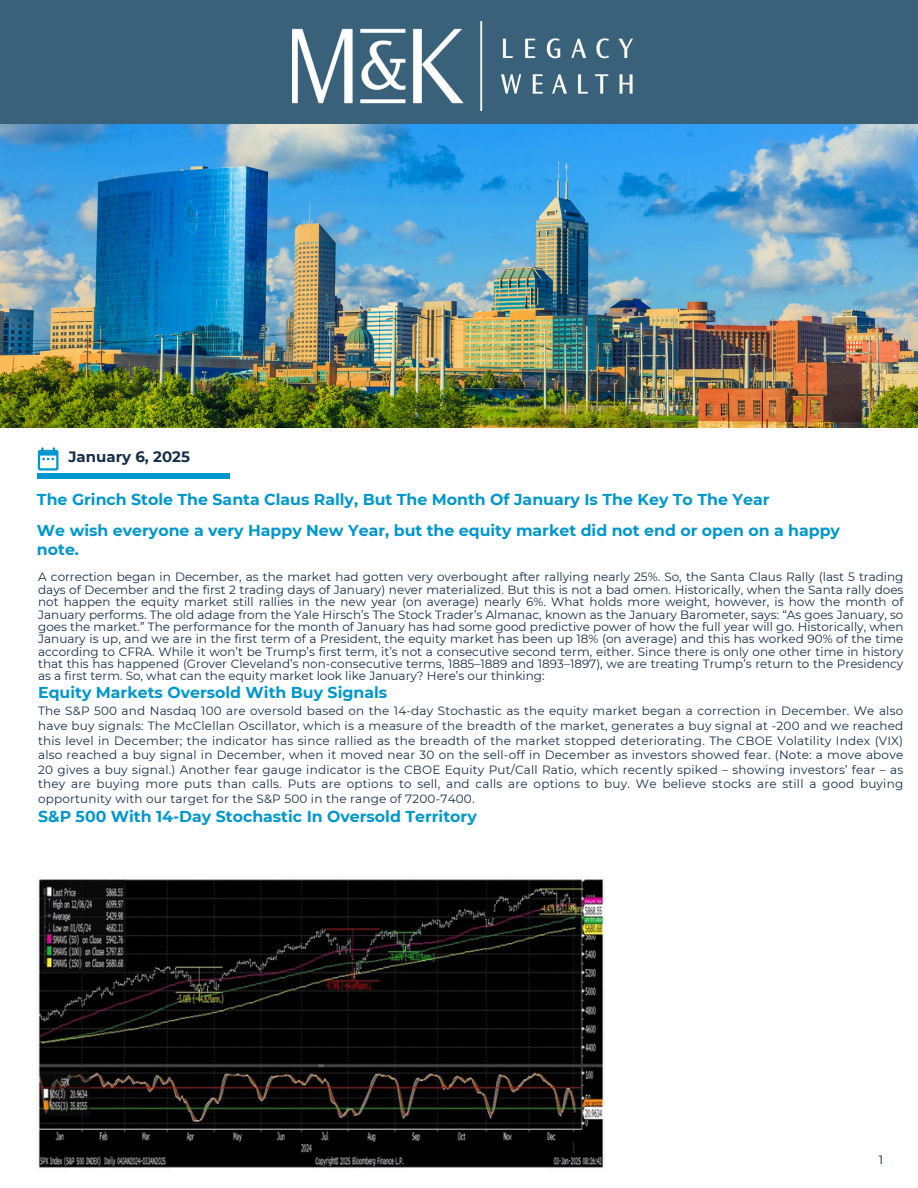
<style>
.page{position:relative;width:918px;height:1188px;background:#fff}
.page>*{position:absolute;margin:0;border:0;box-sizing:border-box;transform-origin:0 0}
.t1{font:700 15.75px/30.3px "Montserrat";color:#0097ce}
.t2{font:700 15px "Montserrat";color:#162d4a}
.t3{font:12px/12.3px "Montserrat";letter-spacing:.01em;color:#152d4a;text-align:justify}
.t4{font:12px "Montserrat";color:#00182f}
</style>
<div class="page">
<svg style="left:38px;top:448px;width:21px;height:23px"></svg>
<hr style="left:38px;top:474px;width:192px;height:4px;background:#0097ce">
<img style="left:36px;top:879px;width:569px;height:289px">
<div style="left:0;top:0;width:918px;height:332px;background:#3a617a"></div>
<img style="left:292px;top:22px;width:340px;height:89px">
<img style="left:0;top:125px;width:918px;height:303px">
<p class="t2" style="left:68px;top:448px;width:123px">January 6, 2025</p>
<p class="t1" style="left:37px;top:485px;width:804px">The Grinch Stole The Santa Claus Rally, But The Month Of January Is The Key To The Year<br>We wish everyone a very Happy New Year, but the equity market did not end or open on a happy</p>
<p class="t1" style="left:37px;top:534px;width:44px">note.</p>
<p class="t3" style="left:38px;top:571px;width:867px">A correction began in December, as the market had gotten very overbought after rallying nearly 25%. So, the Santa Claus Rally (last 5 trading days of December and the first 2 trading days of January) never materialized. But this is not a bad omen. Historically, when the Santa rally does not happen the equity market still rallies in the new year (on average) nearly 6%. What holds more weight, however, is how the month of January performs. The old adage from the Yale Hirsch’s The Stock Trader’s Almanac, known as the January Barometer, says: “As goes January, so goes the market.” The performance for the month of January has had some good predictive power of how the full year will go. Historically, when January is up, and we are in the first term of a President, the equity market has been up 18% (on average) and this has worked 90% of the time according to CFRA. While it won’t be Trump’s first term, it’s not a consecutive second term, either. Since there is only one other time in history that this has happened (Grover Cleveland’s non-consecutive terms, 1885–1889 and 1893–1897), we are treating Trump’s return to the Presidency as a first term. So, what can the equity market look like January? Here’s our thinking:</p>
<p class="t1" style="left:38px;top:678px;width:351px">Equity Markets Oversold With Buy Signals</p>
<p class="t3" style="left:38px;top:704px;width:867px;line-height:14.7px">The S&amp;P 500 and Nasdaq 100 are oversold based on the 14-day Stochastic as the equity market began a correction in December. We also have buy signals: The McClellan Oscillator, which is a measure of the breadth of the market, generates a buy signal at -200 and we reached this level in December; the indicator has since rallied as the breadth of the market stopped deteriorating. The CBOE Volatility Index (VIX) also reached a buy signal in December, when it moved near 30 on the sell-off in December as investors showed fear. (Note: a move above 20 gives a buy signal.) Another fear gauge indicator is the CBOE Equity Put/Call Ratio, which recently spiked – showing investors’ fear – as they are buying more puts than calls. Puts are options to sell, and calls are options to buy. We believe stocks are still a good buying opportunity with our target for the S&amp;P 500 in the range of 7200-7400.</p>
<p class="t1" style="left:38px;top:801px;width:440px">S&amp;P 500 With 14-Day Stochastic In Oversold Territory</p>
<p class="t4" style="left:879px;top:1153px;width:6px">1</p>
</div>
